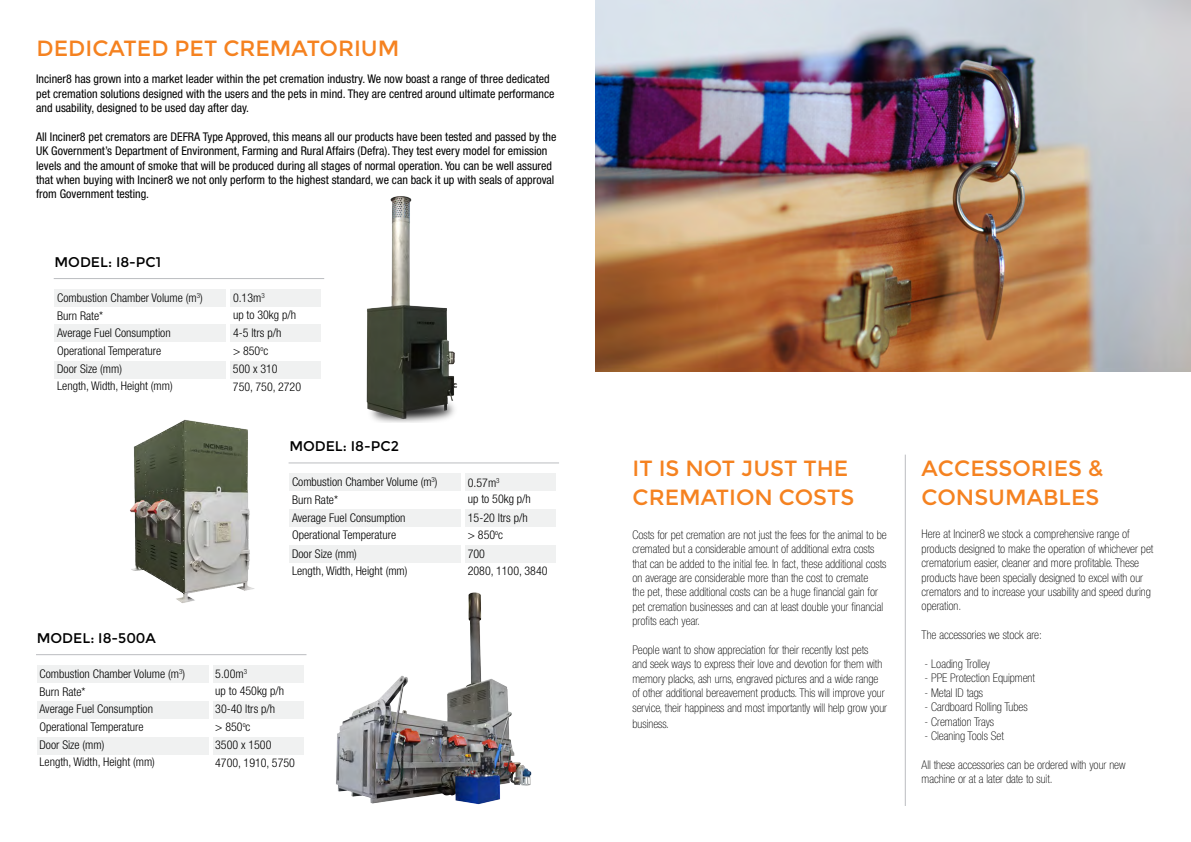
<style>
.page{position:relative;width:1191px;height:842px;background:#fff}
.page>*{position:absolute;margin:0;border:0;box-sizing:border-box;transform-origin:0 0}
.t1{font:22px/28.8px "Montserrat";color:#f58220;text-align:right}
.t2{font:14px "Montserrat";color:#000}
.t3{font:100 condensed 12px/14.4px "Helvetica Neue LT Std";color:#000}
.t4{font:condensed 12px/14.4px "Helvetica Neue LT Std";color:#000}
.t5{font:300 condensed 12px "Helvetica Neue LT Std";color:#000}
</style>
<div class="page">
<img style="left:366px;top:196px;width:92px;height:226px">
<img style="left:130px;top:419px;width:125px;height:184px">
<img style="left:336px;top:592px;width:196px;height:213px">
<hr style="left:54px;top:278px;width:270px;height:1px;background:#bbbdc0">
<div style="left:55px;top:289px;width:171px;height:18px;background:#f0f1f1"></div>
<div style="left:231px;top:289px;width:90px;height:18px;background:#f0f1f1"></div>
<div style="left:55px;top:325px;width:171px;height:17px;background:#f0f1f1"></div>
<div style="left:231px;top:325px;width:90px;height:17px;background:#f0f1f1"></div>
<div style="left:55px;top:361px;width:171px;height:17px;background:#f0f1f1"></div>
<div style="left:231px;top:361px;width:90px;height:17px;background:#f0f1f1"></div>
<img style="left:595px;top:0;width:596px;height:371px">
<hr style="left:288px;top:462px;width:271px;height:1px;background:#bbbdc0">
<hr style="left:36px;top:654px;width:270px;height:1px;background:#bbbdc0">
<div style="left:289px;top:473px;width:172px;height:18px;background:#f0f1f1"></div>
<div style="left:37px;top:665px;width:171px;height:18px;background:#f0f1f1"></div>
<div style="left:465px;top:473px;width:91px;height:18px;background:#f0f1f1"></div>
<div style="left:213px;top:665px;width:90px;height:18px;background:#f0f1f1"></div>
<div style="left:289px;top:509px;width:172px;height:18px;background:#f0f1f1"></div>
<div style="left:37px;top:701px;width:171px;height:17px;background:#f0f1f1"></div>
<div style="left:465px;top:509px;width:91px;height:18px;background:#f0f1f1"></div>
<div style="left:213px;top:701px;width:90px;height:17px;background:#f0f1f1"></div>
<div style="left:289px;top:545px;width:172px;height:18px;background:#f0f1f1"></div>
<div style="left:37px;top:737px;width:171px;height:17px;background:#f0f1f1"></div>
<div style="left:465px;top:545px;width:91px;height:18px;background:#f0f1f1"></div>
<div style="left:213px;top:737px;width:90px;height:17px;background:#f0f1f1"></div>
<hr style="left:904px;top:455px;width:1px;height:351px;background:#bbbdc0">
<h1 class="t1" style="left:37px;top:35px;width:364px">DEDICATED PET CREMATORIUM</h1>
<p class="t4" style="left:36px;top:72px;width:520px">Inciner8 has grown into a market leader within the pet cremation industry. We now boast a range of three dedicated pet cremation solutions designed with the users and the pets in mind. They are centred around ultimate performance and usability, designed to be used day after day.</p>
<p class="t4" style="left:36px;top:129px;width:522px">All Inciner8 pet cremators are DEFRA Type Approved, this means all our products have been tested and passed by the UK Government’s Department of Environment, Farming and Rural Affairs (Defra). They test every model for emission levels and the amount of smoke that will be produced during all stages of normal operation. You can be well assured that when buying with Inciner8 we not only perform to the highest standard, we can back it up with seals of approval from Government testing.</p>
<p class="t2" style="left:54px;top:253px;width:108px">MODEL: I8-PC1</p>
<p class="t5" style="left:57px;top:291px;width:147px">Combustion Chamber Volume (m<sup>3</sup>)</p>
<p class="t5" style="left:233px;top:291px;width:33px">0.13m<sup>3</sup></p>
<p class="t5" style="left:57px;top:308px;width:47px">Burn Rate*</p>
<p class="t5" style="left:233px;top:308px;width:65px">up to 30kg p/h</p>
<p class="t5" style="left:57px;top:326px;width:115px">Average Fuel Consumption</p>
<p class="t5" style="left:233px;top:326px;width:50px">4-5 ltrs p/h</p>
<p class="t5" style="left:57px;top:344px;width:106px">Operational Temperature</p>
<p class="t5" style="left:233px;top:344px;width:37px">&gt; 850<sup>o</sup>c</p>
<p class="t5" style="left:57px;top:362px;width:66px">Door Size (mm)</p>
<p class="t5" style="left:233px;top:362px;width:46px">500 x 310</p>
<p class="t5" style="left:57px;top:379px;width:117px">Length, Width, Height (mm)</p>
<p class="t5" style="left:233px;top:379px;width:70px">750, 750, 2720</p>
<p class="t2" style="left:289px;top:438px;width:111px">MODEL: I8-PC2</p>
<p class="t5" style="left:292px;top:475px;width:147px">Combustion Chamber Volume (m<sup>3</sup>)</p>
<p class="t5" style="left:468px;top:475px;width:33px">0.57m<sup>3</sup></p>
<p class="t5" style="left:292px;top:493px;width:47px">Burn Rate*</p>
<p class="t5" style="left:468px;top:492px;width:65px">up to 50kg p/h</p>
<p class="t5" style="left:292px;top:510px;width:115px">Average Fuel Consumption</p>
<p class="t5" style="left:468px;top:510px;width:61px">15-20 ltrs p/h</p>
<p class="t5" style="left:292px;top:528px;width:106px">Operational Temperature</p>
<p class="t5" style="left:468px;top:528px;width:37px">&gt; 850<sup>o</sup>c</p>
<p class="t5" style="left:292px;top:546px;width:66px">Door Size (mm)</p>
<p class="t5" style="left:468px;top:546px;width:19px">700</p>
<p class="t5" style="left:292px;top:563px;width:117px">Length, Width, Height (mm)</p>
<p class="t5" style="left:468px;top:564px;width:81px">2080, 1100, 3840</p>
<p class="t2" style="left:37px;top:630px;width:121px">MODEL: I8-500A</p>
<p class="t5" style="left:39px;top:667px;width:147px">Combustion Chamber Volume (m<sup>3</sup>)</p>
<p class="t5" style="left:215px;top:667px;width:33px">5.00m<sup>3</sup></p>
<p class="t5" style="left:39px;top:684px;width:47px">Burn Rate*</p>
<p class="t5" style="left:215px;top:684px;width:70px">up to 450kg p/h</p>
<p class="t5" style="left:39px;top:702px;width:115px">Average Fuel Consumption</p>
<p class="t5" style="left:215px;top:702px;width:61px">30-40 ltrs p/h</p>
<p class="t5" style="left:39px;top:720px;width:106px">Operational Temperature</p>
<p class="t5" style="left:215px;top:720px;width:37px">&gt; 850<sup>o</sup>c</p>
<p class="t5" style="left:39px;top:738px;width:66px">Door Size (mm)</p>
<p class="t5" style="left:215px;top:738px;width:58px">3500 x 1500</p>
<p class="t5" style="left:39px;top:755px;width:117px">Length, Width, Height (mm)</p>
<p class="t5" style="left:215px;top:756px;width:81px">4700, 1910, 5750</p>
<h1 class="t1" style="left:632px;top:454px;width:70px">ITISNOT</h1>
<h1 class="t1" style="left:741px;top:454px;width:27px">JUST</h1>
<h1 class="t1" style="left:803px;top:454px;width:16px">THE</h1>
<h1 class="t1" style="left:632px;top:483px;width:33px">CREMATION</h1>
<h1 class="t1" style="left:779px;top:483px;width:32px">COSTS</h1>
<p class="t3" style="left:632px;top:527px;width:256px">Costs for pet cremation are not just the fees for the animal to be cremated but a considerable amount of additional extra costs that can be added to the initial fee. In fact, these additional costs on average are considerable more than the cost to cremate<br>the pet, these additional costs can be a huge financial gain for pet cremation businesses and can at least double your financial profits each year.</p>
<p class="t3" style="left:632px;top:642px;width:256px">People want to show appreciation for their recently lost pets<br>and seek ways to express their love and devotion for them with memory placks, ash urns, engraved pictures and a wide range of other additional bereavement products. This will improve your service, their happiness and most importantly will help grow your</p>
<p class="t3" style="left:632px;top:717px;width:38px">business.</p>
<h1 class="t1" style="left:921px;top:454px;width:183px">ESSORIES &amp;<br>CONSUMABLES</h1>
<p class="t3" style="left:921px;top:527px;width:233px">Here at Inciner8 we stock a comprehensive range of products designed to make the operation of whichever pet crematorium easier, cleaner and more profitable. These products have been specially designed to excel with our cremators and to increase your usability and speed during operation.</p>
<p class="t3" style="left:921px;top:628px;width:122px">The accessories we stock are:</p>
<p class="t3" style="left:924px;top:656px;width:67px">- Loading Trolley</p>
<p class="t3" style="left:924px;top:671px;width:112px">- PPE Protection Equipment</p>
<p class="t3" style="left:924px;top:685px;width:60px">- Metal ID tags</p>
<p class="t3" style="left:924px;top:700px;width:105px">- Cardboard Rolling Tubes</p>
<p class="t3" style="left:924px;top:714px;width:71px">- Cremation Trays</p>
<p class="t3" style="left:924px;top:728px;width:81px">- Cleaning Tools Set</p>
<p class="t3" style="left:921px;top:757px;width:205px">All these accessories can be ordered with your new machine or at a later date to suit.</p>
<h1 class="t1" style="left:921px;top:454px;width:17px">ACC</h1>
</div>
